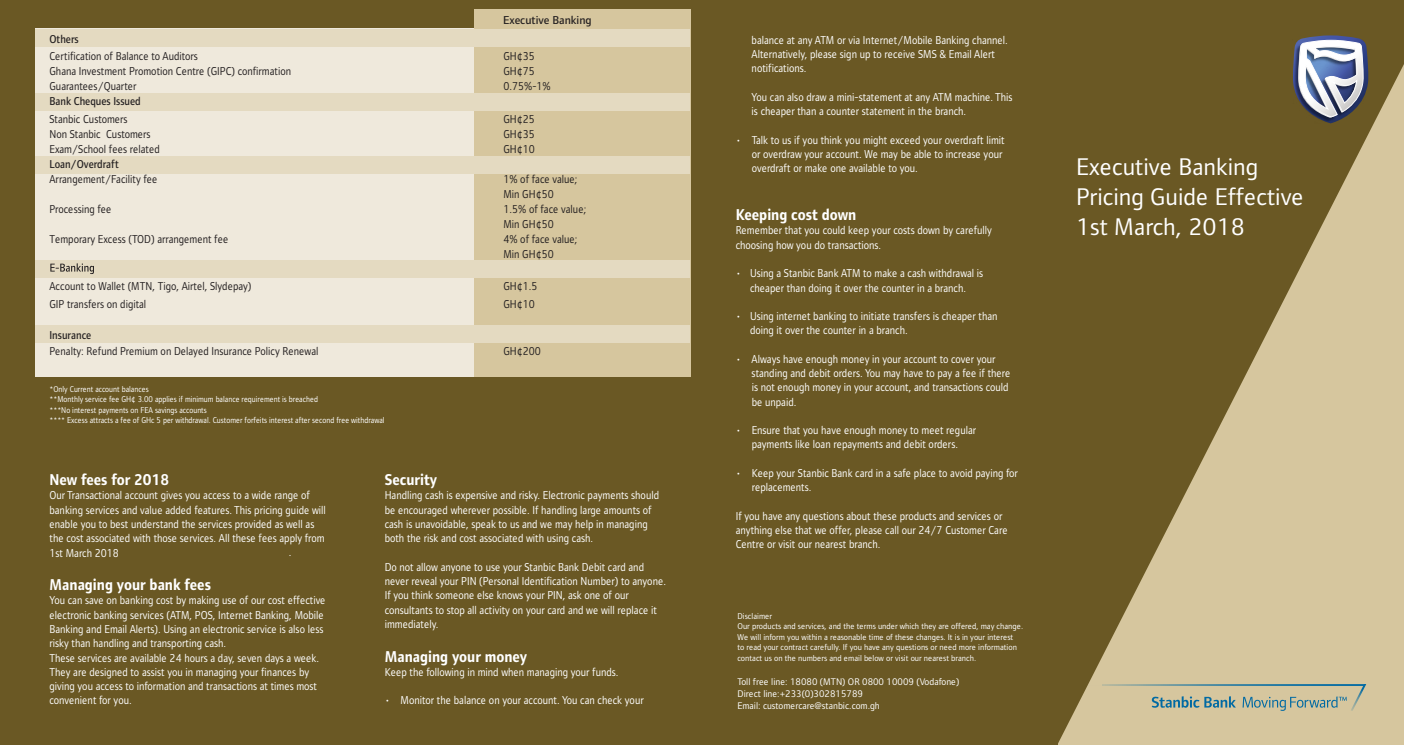
<style>
.page{position:relative;width:1404px;height:745px;background:#fff}
.page>*{position:absolute;margin:0;border:0;box-sizing:border-box;transform-origin:0 0}
.t1{font:25px/30px "Standard Bank";color:#fff}
.t2{font:700 16.25px "Standard Bank";color:#fff;scale:.9 1}
.t3{font:11.88px/14.2px "Standard Bank";color:#fff;scale:.9 1}
.t4{font:11.88px/15px "Standard Bank";color:#231f20;scale:.9 1}
.t5{font:500 11.88px "Standard Bank";color:#231f20;scale:.9 1}
.t6{font:500 11.88px "Standard Bank";color:#231f20}
.t7{font:10px/12px "Standard Bank";color:#fff}
.t8{font:8.75px/10.5px "Standard Bank";color:#fff}
.t9{font:8.75px/10.5px "Standard Bank";color:#fff;scale:.9 1}
</style>
<div class="page">
<hr style="left:1403px;top:37px;width:1px;height:31px;background:#b69c51">
<div style="left:1057px;top:0;width:346px;height:35px;background:#6a5824"></div>
<div style="left:0;top:0;width:1057px;height:744px;background:#6a5824"></div>
<svg style="left:1057px;top:35px;width:346px;height:709px;background:#9d8d61"></svg>
<div style="left:35px;top:29px;width:439px;height:348px;background:#efe9dc"></div>
<div style="left:474px;top:10px;width:216px;height:367px;background:#d6c69e"></div>
<div style="left:35px;top:30px;width:655px;height:17px;background:#e4dac1"></div>
<div style="left:35px;top:93px;width:655px;height:17px;background:#e4dac1"></div>
<div style="left:35px;top:156px;width:655px;height:17px;background:#e4dac1"></div>
<div style="left:35px;top:260px;width:655px;height:17px;background:#e4dac1"></div>
<div style="left:35px;top:325px;width:655px;height:17px;background:#e4dac1"></div>
<svg style="left:50px;top:263px;width:44px;height:11px"></svg>
<p class="t6" style="left:503px;top:14px;width:90px">Executive Banking</p>
<p class="t5" style="left:49px;top:32px;width:34px">Others</p>
<p class="t4" style="left:49px;top:48px;width:166px">Certification of Balance to Auditors</p>
<p class="t4" style="left:503px;top:48px;width:37px">GH¢35</p>
<p class="t4" style="left:49px;top:63px;width:270px">Ghana Investment Promotion Centre (GIPC) confirmation</p>
<p class="t4" style="left:503px;top:63px;width:37px">GH¢75</p>
<p class="t4" style="left:49px;top:78px;width:98px">Guarantees/Quarter</p>
<p class="t4" style="left:503px;top:78px;width:54px">0.75%-1%</p>
<p class="t5" style="left:49px;top:94px;width:103px">Bank Cheques Issued</p>
<p class="t4" style="left:49px;top:112px;width:88px">Stanbic Customers</p>
<p class="t4" style="left:503px;top:112px;width:37px">GH¢25</p>
<p class="t4" style="left:49px;top:127px;width:114px">Non Stanbic Customers</p>
<p class="t4" style="left:503px;top:127px;width:37px">GH¢35</p>
<p class="t4" style="left:49px;top:142px;width:124px">Exam/School fees related</p>
<p class="t4" style="left:503px;top:142px;width:37px">GH¢10</p>
<p class="t5" style="left:49px;top:157px;width:78px">Loan/Overdraft</p>
<p class="t4" style="left:49px;top:172px;width:121px">Arrangement/Facility fee</p>
<p class="t4" style="left:503px;top:172px;width:84px">1% of face value;<br>Min GH¢50</p>
<p class="t4" style="left:49px;top:202px;width:70px">Processing fee</p>
<p class="t4" style="left:503px;top:202px;width:94px">1.5% of face value;<br>Min GH¢50</p>
<p class="t4" style="left:49px;top:232px;width:200px">Temporary Excess (TOD) arrangement fee</p>
<p class="t4" style="left:503px;top:232px;width:84px">4% of face value;<br>Min GH¢50</p>
<p class="t4" style="left:49px;top:279px;width:226px">Account to Wallet (MTN, Tigo, Airtel, Slydepay)</p>
<p class="t4" style="left:503px;top:279px;width:39px">GH¢1.5</p>
<p class="t4" style="left:49px;top:296px;width:109px">GIP transfers on digital</p>
<p class="t4" style="left:503px;top:296px;width:37px">GH¢10</p>
<p class="t5" style="left:49px;top:328px;width:48px">Insurance</p>
<p class="t4" style="left:49px;top:344px;width:300px">Penalty: Refund Premium on Delayed Insurance Policy Renewal</p>
<p class="t4" style="left:503px;top:344px;width:43px">GH¢200</p>
<p class="t9" style="left:49px;top:383px;width:374px">*Only Current account balances<br>**Monthly service fee GH¢ 3.00 applies if minimum balance requirement is breached<br>***No interest payments on FEA savings accounts<br>**** Excess attracts a fee of GHc 5 per withdrawal. Customer forfeits interest after second free withdrawal</p>
<h2 class="t2" style="left:49px;top:471px;width:134px">New fees for 2018</h2>
<p class="t3" style="left:49px;top:488px;width:308px">Our Transactional account gives you access to a wide range of banking services and value added features. This pricing guide will enable you to best understand the services provided as well as the cost associated with those services. All these fees apply from 1st March 2018</p>
<p class="t3" style="left:289px;top:545px;width:4px">.</p>
<h2 class="t2" style="left:49px;top:576px;width:181px">Managing your bank fees</h2>
<p class="t3" style="left:49px;top:593px;width:308px">You can save on banking cost by making use of our cost effective electronic banking services (ATM, POS, Internet Banking, Mobile Banking and Email Alerts). Using an electronic service is also less risky than handling and transporting cash.<br>These services are available 24 hours a day, seven days a week.<br>They are designed to assist you in managing your finances by giving you access to information and transactions at times most convenient for you.</p>
<h2 class="t2" style="left:384px;top:471px;width:60px">Security</h2>
<p class="t3" style="left:384px;top:488px;width:306px">Handling cash is expensive and risky. Electronic payments should be encouraged wherever possible. If handling large amounts of cash is unavoidable, speak to us and we may help in managing both the risk and cost associated with using cash.</p>
<p class="t3" style="left:384px;top:559px;width:314px">Do not allow anyone to use your Stanbic Bank Debit card and never reveal your PIN (Personal Identification Number) to anyone.<br>If you think someone else knows your PIN, ask one of our consultants to stop all activity on your card and we will replace it immediately.</p>
<h2 class="t2" style="left:384px;top:647px;width:160px">Managing your money</h2>
<p class="t3" style="left:384px;top:664px;width:261px">Keep the following in mind when managing your funds.</p>
<p class="t3" style="left:384px;top:693px;width:289px">• Monitor the balance on your account. You can check your</p>
<p class="t3" style="left:751px;top:33px;width:286px">balance at any ATM or via Internet/Mobile Banking channel.<br>Alternatively, please sign up to receive SMS &amp; Email Alert notifications.</p>
<p class="t3" style="left:751px;top:90px;width:291px">You can also draw a mini-statement at any ATM machine. This is cheaper than a counter statement in the branch.</p>
<p class="t3" style="left:751px;top:133px;width:283px;text-indent:-16px">• Talk to us if you think you might exceed your overdraft limit or overdraw your account. We may be able to increase your overdraft or make one available to you.</p>
<h2 class="t2" style="left:735px;top:206px;width:136px">Keeping cost down</h2>
<p class="t3" style="left:735px;top:223px;width:286px">Remember that you could keep your costs down by carefully choosing how you do transactions.</p>
<p class="t3" style="left:735px;top:266px;width:276px;text-align:center">• Using a Stanbic Bank ATM to make a cash withdrawal is cheaper than doing it over the counter in a branch.</p>
<p class="t3" style="left:750px;top:309px;width:276px;text-indent:-14px">• Using internet banking to initiate transfers is cheaper than doing it over the counter in a branch.</p>
<p class="t3" style="left:751px;top:352px;width:289px;text-indent:-16px">• Always have enough money in your account to cover your standing and debit orders. You may have to pay a fee if there is not enough money in your account, and transactions could be unpaid.</p>
<p class="t3" style="left:735px;top:423px;width:268px;text-align:center">• Ensure that you have enough money to meet regular payments like loan repayments and debit orders.</p>
<p class="t3" style="left:751px;top:466px;width:297px;text-indent:-16px">• Keep your Stanbic Bank card in a safe place to avoid paying for replacements.</p>
<p class="t3" style="left:735px;top:508px;width:303px">If you have any questions about these products and services or anything else that we offer, please call our 24/7 Customer Care<br>Centre or visit our nearest branch.</p>
<p class="t8" style="left:737px;top:610px;width:287px">Disclaimer<br>Our products and services, and the terms under which they are offered, may change.<br>We will inform you within a reasonable time of these changes. It is in your interest<br>to read your contract carefully. If you have any questions or need more information contact us on the numbers and email below or visit our nearest branch.</p>
<p class="t7" style="left:737px;top:675px;width:223px">Toll free line: 18080 (MTN) OR 0800 10009 (Vodafone)<br>Direct line:+233(0)302815789<br>Email: customercare@stanbic.com.gh</p>
<h1 class="t1" style="left:1075px;top:152px;width:229px">Executive Banking<br>Pricing Guide Effective<br>1st March, 2018</h1>
</div>
